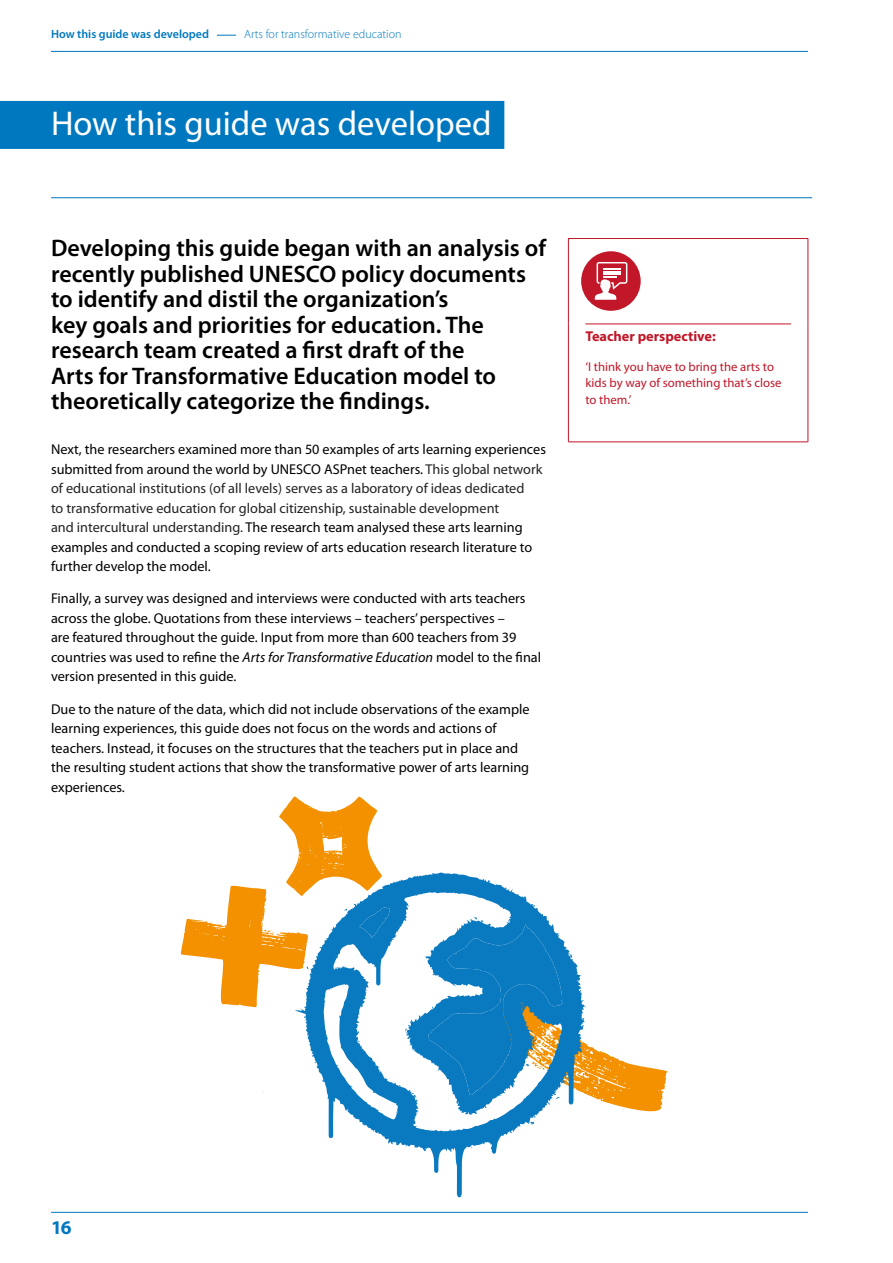
<style>
.page{position:relative;width:893px;height:1263px;background:#fff}
.page>*{position:absolute;margin:0;border:0;box-sizing:border-box;transform-origin:0 0}
.t1{font:34.5px "Myriad Pro";color:#fff}
.t2{font:600 24px/25.5px "Myriad Pro";color:#000}
.t3{font:700 19.5px "Myriad Pro";color:#0078bf}
.t4{font:14.25px/19.5px "Myriad Pro";color:#000}
.t5{font:700 14.25px "Myriad Pro";color:#c11728}
.t6{font:12.75px/16.5px "Myriad Pro";color:#c11728}
.t7{font:300 12px "Myriad Pro";color:#0078bf}
.t8{font:600 12px "Myriad Pro";color:#0078bf}
.s1{color:#222}
.s2{font-style:italic}
</style>
<div class="page">
<hr style="left:51px;top:1212px;width:757px;height:1px;background:#0078bf">
<hr style="left:51px;top:51px;width:757px;height:1px;background:#0078bf">
<svg style="left:217px;top:35px;width:19px;height:1px"></svg>
<div style="left:0;top:101px;width:504px;height:48px;background:#0078bf"></div>
<hr style="left:51px;top:197px;width:761px;height:1px;background:#0078bf">
<svg style="left:304px;top:872px;width:243px;height:325px"></svg>
<svg style="left:427px;top:917px;width:241px;height:207px"></svg>
<svg style="left:180px;top:796px;width:210px;height:219px"></svg>
<hr style="left:568px;top:324px;width:1px;height:117px;background:#c11728">
<hr style="left:807px;top:324px;width:1px;height:117px;background:#c11728">
<hr style="left:568px;top:441px;width:240px;height:1px;background:#c11728">
<hr style="left:568px;top:238px;width:240px;height:1px;background:#c11728">
<hr style="left:568px;top:239px;width:1px;height:85px;background:#c11728">
<hr style="left:807px;top:239px;width:1px;height:85px;background:#c11728">
<div style="left:581px;top:251px;width:60px;height:60px;background:#c11728;border-radius:50%"></div>
<svg style="left:594px;top:262px;width:33px;height:38px"></svg>
<hr style="left:585px;top:324px;width:206px;height:1px;background:#c11728">
<p class="t8" style="left:51px;top:27px;width:160px">How this guide was developed</p>
<p class="t7" style="left:244px;top:28px;width:159px">Arts for transformative education</p>
<h1 class="t1" style="left:51px;top:102px;width:442px">How this guide was developed</h1>
<p class="t2" style="left:51px;top:235px;width:496px">Developing this guide began with an analysis of recently published UNESCO policy documents to identify and distil the organization’s<br>key goals and priorities for education. The research team created a first draft of the<br>Arts for Transformative Education model to theoretically categorize the findings.</p>
<p class="t4" style="left:51px;top:439px;width:496px">Next, the researchers examined more than 50 examples of arts learning experiences submitted from around the world by UNESCO ASPnet teachers. <span class="s1">This global network of educational institutions (of all levels) serves as a laboratory of ideas dedicated<br>to transformative education for global citizenship, sustainable development<br>and intercultural understanding.</span> The research team analysed these arts learning examples and conducted a scoping review of arts education research literature to further develop the model.</p>
<p class="t4" style="left:51px;top:589px;width:492px">Finally, a survey was designed and interviews were conducted with arts teachers across the globe. Quotations from these interviews – teachers’ perspectives –<br>are featured throughout the guide. Input from more than 600 teachers from 39 countries was used to refine the <span class="s2">Arts for Transformative Education</span> model to the final version presented in this guide.</p>
<p class="t4" style="left:51px;top:699px;width:480px">Due to the nature of the data, which did not include observations of the example learning experiences, this guide does not focus on the words and actions of teachers. Instead, it focuses on the structures that the teachers put in place and the resulting student actions that show the transformative power of arts learning experiences.</p>
<p class="t5" style="left:585px;top:327px;width:132px">Teacher perspective:</p>
<p class="t6" style="left:585px;top:358px;width:198px">‘I think you have to bring the arts to kids by way of something that’s close to them.’</p>
<h3 class="t3" style="left:51px;top:1215px;width:22px">16</h3>
</div>
